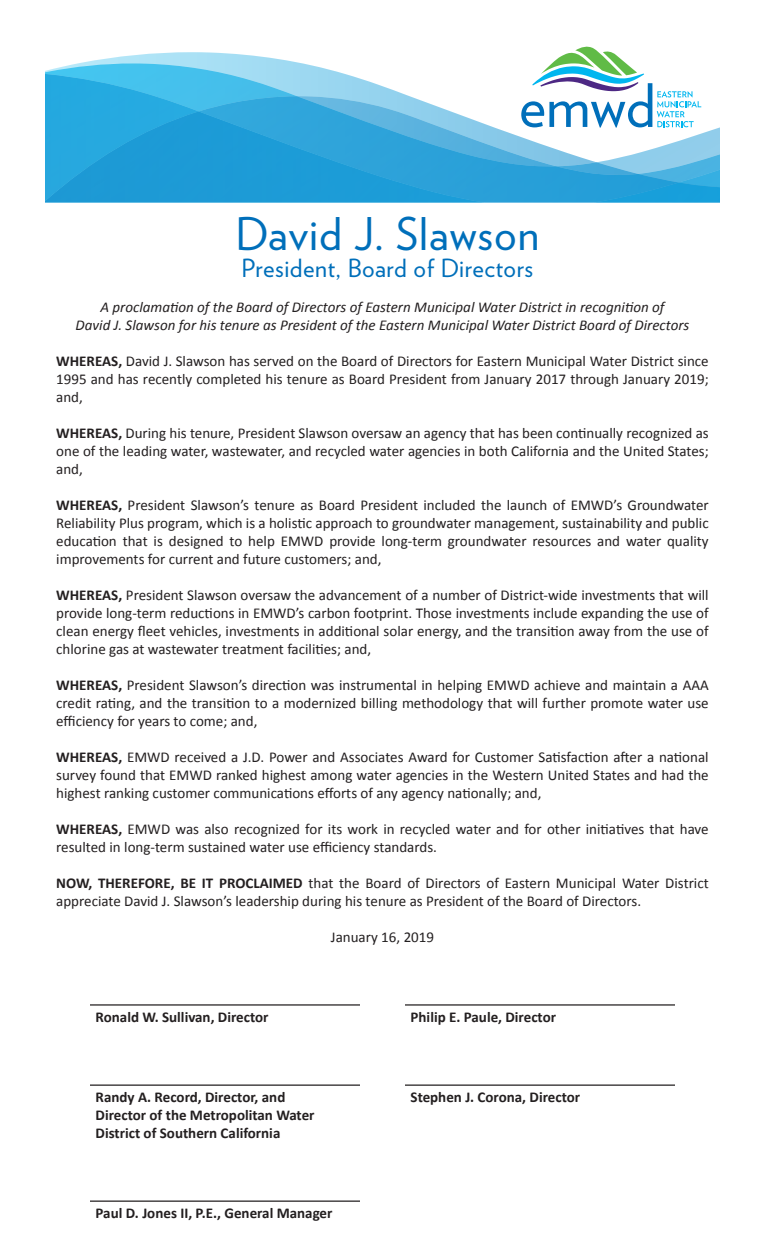
<style>
.page{position:relative;width:765px;height:1260px;background:#fff}
.page>*{position:absolute;margin:0;border:0;box-sizing:border-box;transform-origin:0 0}
.t1{font:45px "Verlag";letter-spacing:.02em;color:#006fba}
.t2{font:25px "Verlag";letter-spacing:.02em;color:#006fba}
.t3{font:15px/18px "Calibri";color:#231f20;text-align:justify}
.t4{font:700 15px/18px "Calibri";color:#231f20}
.t5{font:italic 15px/18px "Calibri";color:#231f20;text-align:center}
.s1{font-weight:700}
</style>
<div class="page">
<hr style="left:90px;top:1201px;width:270px;height:1px;background:#231f20">
<hr style="left:405px;top:1085px;width:270px;height:1px;background:#231f20">
<hr style="left:90px;top:1004px;width:270px;height:2px;background:#231f20">
<hr style="left:90px;top:1085px;width:270px;height:1px;background:#231f20">
<hr style="left:405px;top:1004px;width:270px;height:2px;background:#231f20">
<svg style="left:45px;top:46px;width:675px;height:155px"></svg>
<h1 class="t1" style="left:236px;top:200px;width:305px">David J. Slawson</h1>
<h2 class="t2" style="left:241px;top:250px;width:293px">President, Board of Directors</h2>
<p class="t5" style="left:76px;top:297px;width:615px">A proclamation of the Board of Directors of Eastern Municipal Water District in recognition of<br>David J. Slawson for his tenure as President of the Eastern Municipal Water District Board of Directors</p>
<p class="t3" style="left:56px;top:352px;width:654px"><span class="s1">WHEREAS,</span> David J. Slawson has served on the Board of Directors for Eastern Municipal Water District since 1995 and has recently completed his tenure as Board President from January 2017 through January 2019; and,</p>
<p class="t3" style="left:56px;top:424px;width:654px"><span class="s1">WHEREAS,</span> During his tenure, President Slawson oversaw an agency that has been continually recognized as one of the leading water, wastewater, and recycled water agencies in both California and the United States; and,</p>
<p class="t3" style="left:56px;top:496px;width:654px"><span class="s1">WHEREAS,</span> President Slawson’s tenure as Board President included the launch of EMWD’s Groundwater Reliability Plus program, which is a holistic approach to groundwater management, sustainability and public education that is designed to help EMWD provide long-term groundwater resources and water quality improvements for current and future customers; and,</p>
<p class="t3" style="left:56px;top:586px;width:654px"><span class="s1">WHEREAS,</span> President Slawson oversaw the advancement of a number of District-wide investments that will provide long-term reductions in EMWD’s carbon footprint. Those investments include expanding the use of clean energy fleet vehicles, investments in additional solar energy, and the transition away from the use of chlorine gas at wastewater treatment facilities; and,</p>
<p class="t3" style="left:56px;top:676px;width:654px"><span class="s1">WHEREAS,</span> President Slawson’s direction was instrumental in helping EMWD achieve and maintain a AAA credit rating, and the transition to a modernized billing methodology that will further promote water use efficiency for years to come; and,</p>
<p class="t3" style="left:56px;top:748px;width:654px"><span class="s1">WHEREAS,</span> EMWD received a J.D. Power and Associates Award for Customer Satisfaction after a national survey found that EMWD ranked highest among water agencies in the Western United States and had the highest ranking customer communications efforts of any agency nationally; and,</p>
<p class="t3" style="left:56px;top:820px;width:654px"><span class="s1">WHEREAS,</span> EMWD was also recognized for its work in recycled water and for other initiatives that have resulted in long-term sustained water use efficiency standards.</p>
<p class="t3" style="left:56px;top:874px;width:654px"><span class="s1">NOW, THEREFORE, BE IT PROCLAIMED</span> that the Board of Directors of Eastern Municipal Water District appreciate David J. Slawson’s leadership during his tenure as President of the Board of Directors.</p>
<p class="t3" style="left:331px;top:928px;width:105px">January 16, 2019</p>
<p class="t4" style="left:96px;top:1008px;width:174px">Ronald W. Sullivan, Director</p>
<p class="t4" style="left:96px;top:1088px;width:220px">Randy A. Record, Director, and<br>Director of the Metropolitan Water<br>District of Southern California</p>
<p class="t4" style="left:96px;top:1204px;width:238px">Paul D. Jones II, P.E., General Manager</p>
<p class="t4" style="left:411px;top:1008px;width:147px">Philip E. Paule, Director</p>
<p class="t4" style="left:411px;top:1088px;width:171px">Stephen J. Corona, Director</p>
</div>
